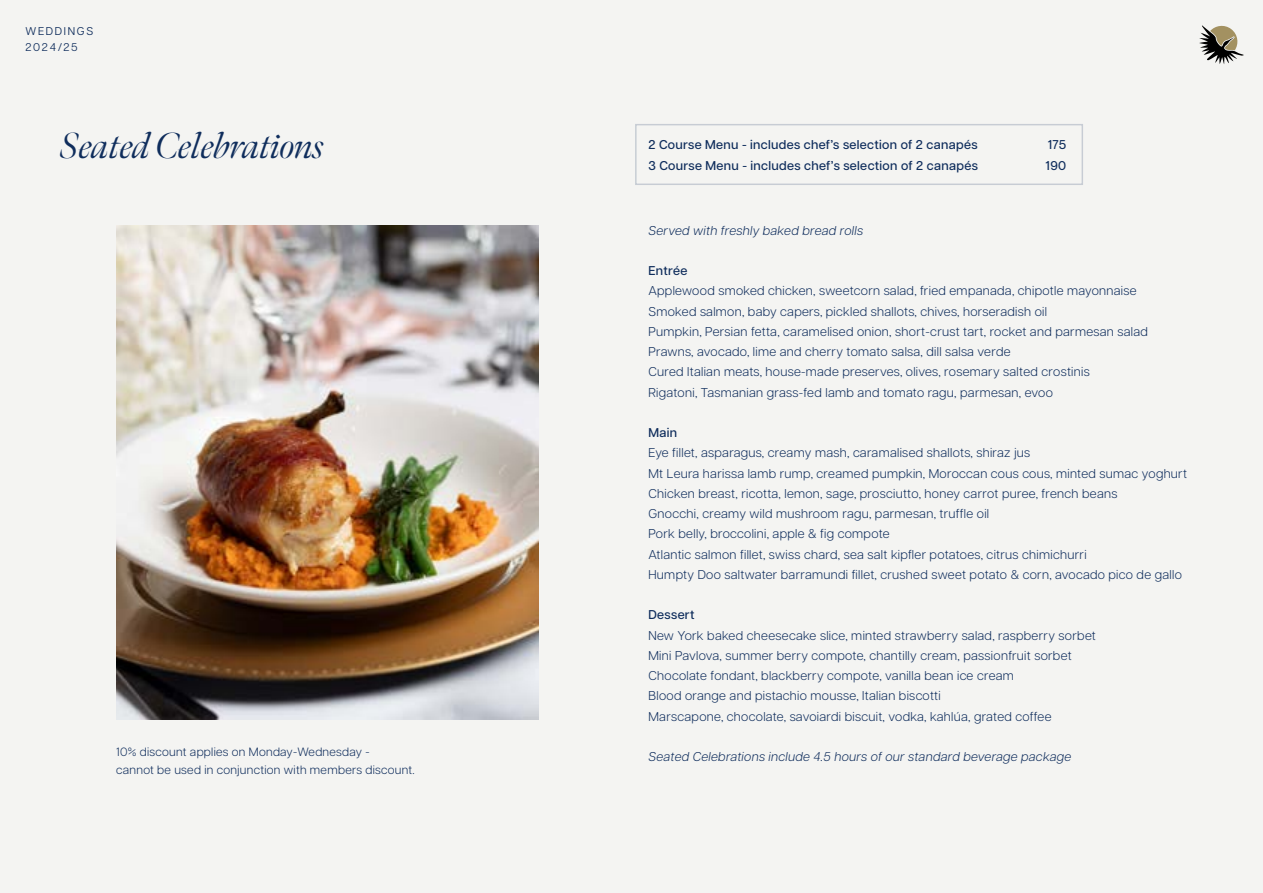
<style>
.page{position:relative;width:1263px;height:893px;background:#f4f4f2}
.page>*{position:absolute;margin:0;border:0;box-sizing:border-box;transform-origin:0 0}
.t1{font:italic 36px "Meno Banner";letter-spacing:-.01em;color:#0f2d5c}
.t2{font:300 12.75px/20.2px "Articulat CF";letter-spacing:.025em;color:#0f2d5c}
.t3{font:500 12.75px/20.2px "Articulat CF";letter-spacing:.025em;color:#0f2d5c}
.t4{font:italic 300 12.75px "Articulat CF";letter-spacing:.025em;color:#0f2d5c}
.t5{font:300 12px/18px "Articulat CF";letter-spacing:.025em;color:#0f2d5c}
.t6{font:11.25px/16.5px "Articulat CF";letter-spacing:.15em;color:#0f2d5c}
</style>
<div class="page">
<svg style="left:1199px;top:25px;width:45px;height:39px"></svg>
<img style="left:117px;top:225px;width:421px;height:494px">
<p class="t6" style="left:26px;top:22px;width:69px">WEDDINGS<br>2024/25</p>
<h1 class="t1" style="left:60px;top:124px;width:266px">Seated Celebrations</h1>
<p class="t3" style="left:648px;top:134px;width:331px">2 Course Menu - includes chef’s selection of 2 canapés<br>3 Course Menu - includes chef’s selection of 2 canapés</p>
<p class="t3" style="left:1045px;top:134px;width:22px">175<br>190</p>
<p class="t5" style="left:116px;top:742px;width:300px">10% discount applies on Monday-Wednesday -<br>cannot be used in conjunction with members discount.</p>
<p class="t4" style="left:648px;top:221px;width:216px">Served with freshly baked bread rolls</p>
<p class="t3" style="left:648px;top:260px;width:40px">Entrée</p>
<p class="t2" style="left:648px;top:280px;width:501px">Applewood smoked chicken, sweetcorn salad, fried empanada, chipotle mayonnaise Smoked salmon, baby capers, pickled shallots, chives, horseradish oil<br>Pumpkin, Persian fetta, caramelised onion, short-crust tart, rocket and parmesan salad Prawns, avocado, lime and cherry tomato salsa, dill salsa verde<br>Cured Italian meats, house-made preserves, olives, rosemary salted crostinis<br>Rigatoni, Tasmanian grass-fed lamb and tomato ragu, parmesan, evoo</p>
<p class="t3" style="left:648px;top:422px;width:30px">Main</p>
<p class="t2" style="left:648px;top:442px;width:540px">Eye fillet, asparagus, creamy mash, caramalised shallots, shiraz jus<br>Mt Leura harissa lamb rump, creamed pumpkin, Moroccan cous cous, minted sumac yoghurt Chicken breast, ricotta, lemon, sage, prosciutto, honey carrot puree, french beans<br>Gnocchi, creamy wild mushroom ragu, parmesan, truffle oil<br>Pork belly, broccolini, apple &amp; fig compote<br>Atlantic salmon fillet, swiss chard, sea salt kipfler potatoes, citrus chimichurri<br>Humpty Doo saltwater barramundi fillet, crushed sweet potato &amp; corn, avocado pico de gallo</p>
<p class="t3" style="left:648px;top:604px;width:48px">Dessert</p>
<p class="t2" style="left:648px;top:624px;width:449px">New York baked cheesecake slice, minted strawberry salad, raspberry sorbet Mini Pavlova, summer berry compote, chantilly cream, passionfruit sorbet Chocolate fondant, blackberry compote, vanilla bean ice cream<br>Blood orange and pistachio mousse, Italian biscotti<br>Marscapone, chocolate, savoiardi biscuit, vodka, kahlúa, grated coffee</p>
<p class="t4" style="left:648px;top:747px;width:424px">Seated Celebrations include 4.5 hours of our standard beverage package</p>
</div>
